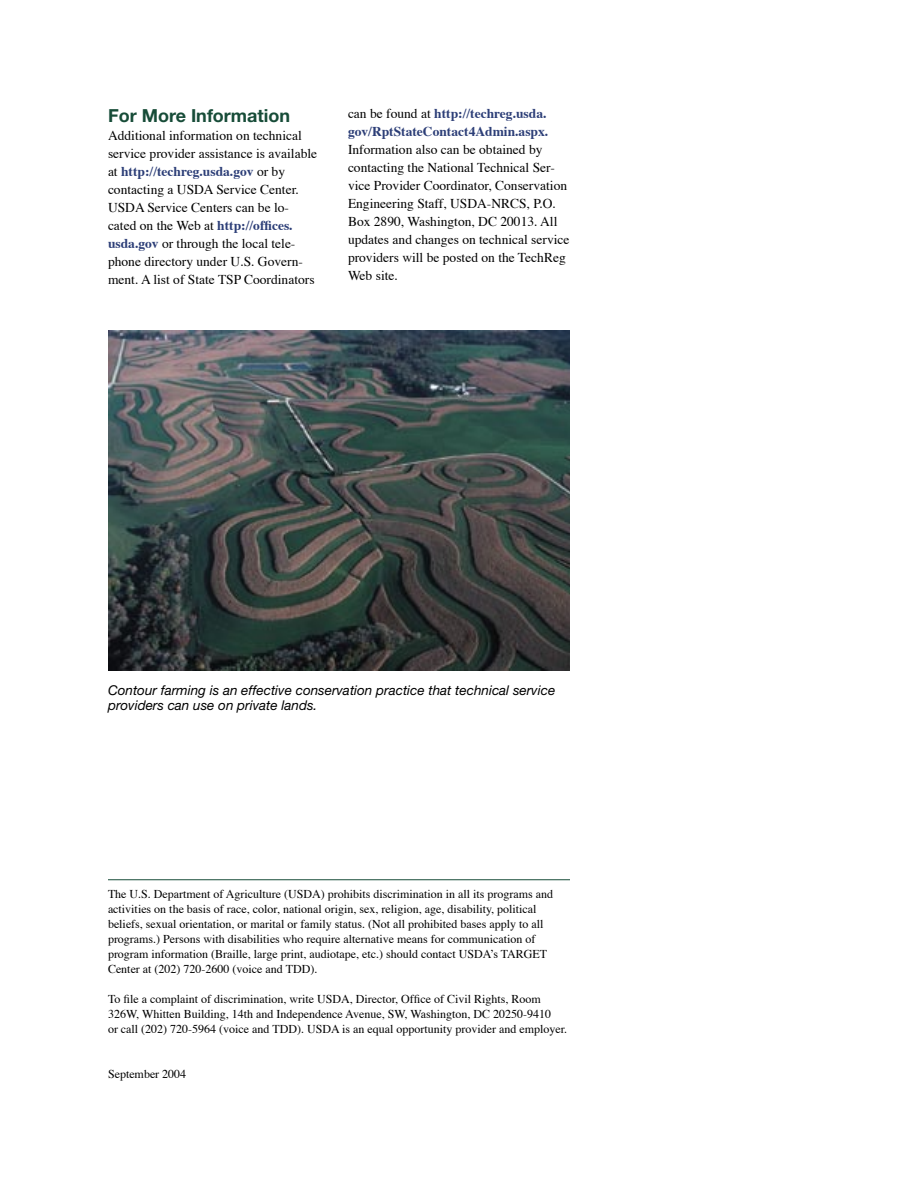
<style>
.page{position:relative;width:918px;height:1188px;background:#fff}
.page>*{position:absolute;margin:0;border:0;box-sizing:border-box;transform-origin:0 0}
.head_1{font:700 18px "Helvetica Neue";color:#174c38}
.body{font:13.5px/18px "Times";color:#000}
.t1{font:italic 13.5px/15px "Helvetica Neue";color:#000}
.body-2{font:12px/15px "Times";color:#000}
.s1{font-weight:700;color:#2c3e77}
</style>
<div class="page">
<hr style="left:108px;top:879px;width:462px;height:1px;background:#174c38">
<img style="left:109px;top:330px;width:461px;height:340px">
<p class="head_1" style="left:108px;top:105px;width:184px">For More Information</p>
<p class="body" style="left:108px;top:127px;width:211px">Additional information on technical service provider assistance is available at <span class="s1">http://techreg.usda.gov</span> or by contacting a USDA Service Center.<br>USDA Service Centers can be lo&shy;cated on the Web at <span class="s1">http://offices. usda.gov</span> or through the local tele&shy;phone directory under U.S. Govern&shy;ment. A list of State TSP Coordinators</p>
<p class="body" style="left:348px;top:105px;width:223px">can be found at <span class="s1">http://techreg.usda. gov/RptStateContact4Admin.aspx.<br></span>Information also can be obtained by contacting the National Technical Ser&shy;vice Provider Coordinator, Conservation Engineering Staff, USDA-NRCS, P.O.<br>Box 2890, Washington, DC 20013. All updates and changes on technical service providers will be posted on the TechReg Web site.</p>
<p class="t1" style="left:108px;top:683px;width:449px">Contour farming is an effective conservation practice that technical service providers can use on private lands.</p>
<p class="body-2" style="left:108px;top:887px;width:447px">The U.S. Department of Agriculture (USDA) prohibits discrimination in all its programs and activities on the basis of race, color, national origin, sex, religion, age, disability, political beliefs, sexual orientation, or marital or family status. (Not all prohibited bases apply to all programs.) Persons with disabilities who require alternative means for communication of program information (Braille, large print, audiotape, etc.) should contact USDAʼs TARGET Center at (202) 720-2600 (voice and TDD).</p>
<p class="body-2" style="left:108px;top:992px;width:461px">To file a complaint of discrimination, write USDA, Director, Office of Civil Rights, Room<br>326W, Whitten Building, 14th and Independence Avenue, SW, Washington, DC 20250-9410<br>or call (202) 720-5964 (voice and TDD). USDA is an equal opportunity provider and employer.</p>
<p class="body-2" style="left:108px;top:1067px;width:80px">September 2004</p>
</div>
